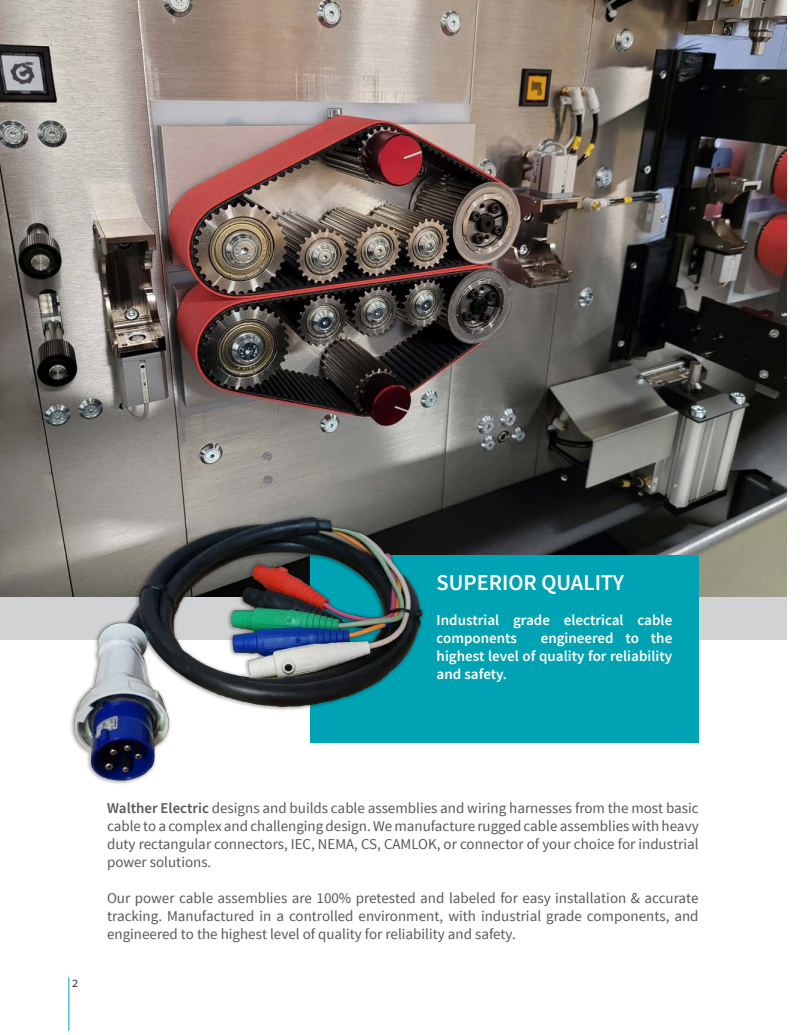
<style>
.page{position:relative;width:810px;height:1035px;background:#fff}
.page>*{position:absolute;margin:0;border:0;box-sizing:border-box;transform-origin:0 0}
.t1{font:600 22.5px "Source Sans Pro";color:#fff}
.t2{font:15px/18px "Source Sans Pro";color:#57585a;text-align:justify}
.t3{font:600 15px/18px "Source Sans Pro";color:#fff}
.t4{font:11.25px "Source Code Pro";color:#231f20}
.s1{font-weight:600}
</style>
<div class="page">
<hr style="left:68px;top:978px;width:1px;height:53px;background:#00a3b4">
<div style="left:0;top:585px;width:787px;height:54px;background:#d1d2d4"></div>
<img style="left:0;top:0;width:787px;height:597px">
<div style="left:310px;top:555px;width:389px;height:187px;background:#00a3b4"></div>
<img style="left:40px;top:505px;width:394px;height:279px">
<p class="t1" style="left:437px;top:569px;width:189px">SUPERIOR QUALITY</p>
<p class="t3" style="left:437px;top:611px;width:237px">Industrial grade electrical cable components</p>
<p class="t3" style="left:437px;top:629px;width:237px;text-align:justify;text-indent:104px">engineered to the highest level of quality for reliability and safety.</p>
<p class="t4" style="left:72px;top:975px;width:8px">2</p>
<p class="t2" style="left:107px;top:799px;width:593px"><span class="s1">Walther Electric</span> designs and builds cable assemblies and wiring harnesses from the most basic cable to a complex and challenging design. We manufacture rugged cable assemblies with heavy duty rectangular connectors, IEC, NEMA, CS, CAMLOK, or connector of your choice for industrial power solutions.</p>
<p class="t2" style="left:107px;top:889px;width:593px">Our power cable assemblies are 100% pretested and labeled for easy installation &amp; accurate tracking. Manufactured in a controlled environment, with industrial grade components, and engineered to the highest level of quality for reliability and safety.</p>
</div>
